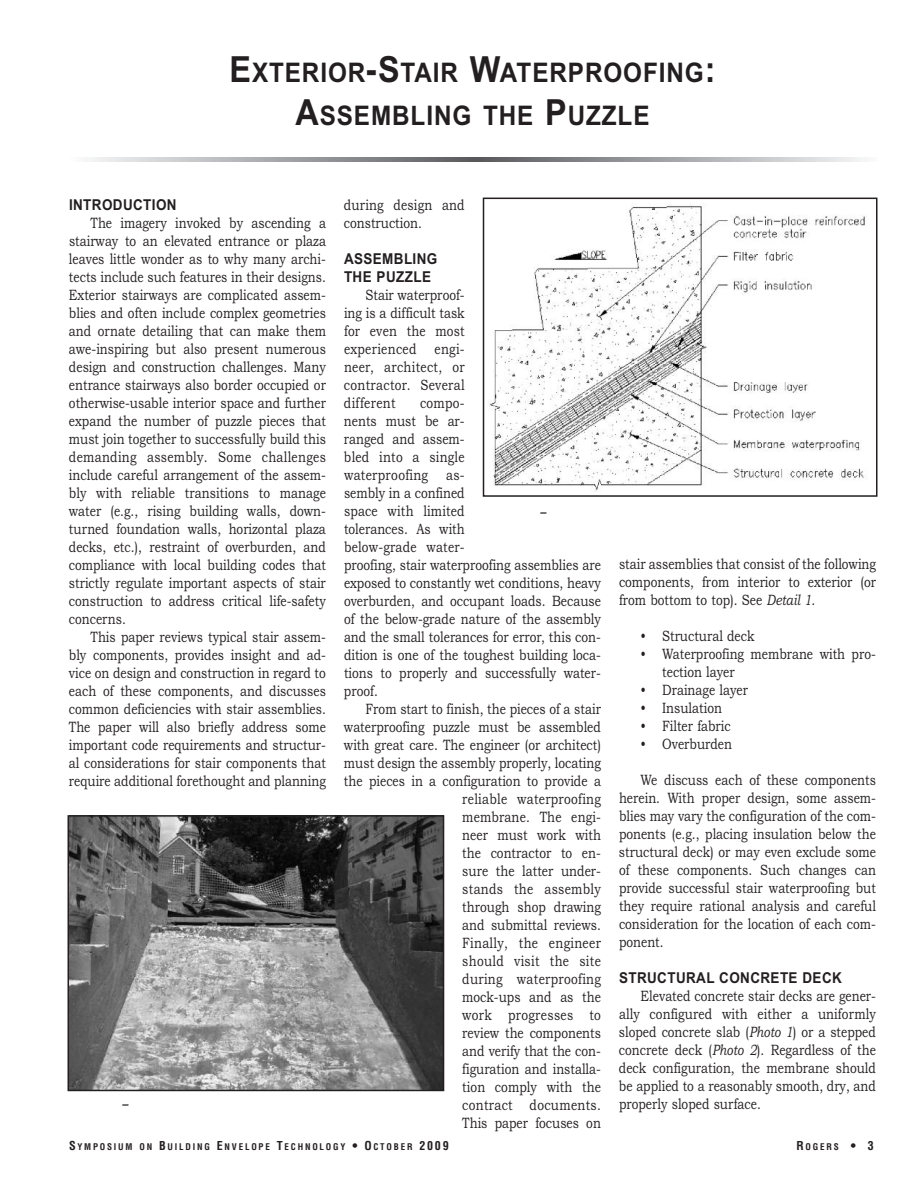
<style>
.page{position:relative;width:918px;height:1188px;background:#fff}
.page>*{position:absolute;margin:0;border:0;box-sizing:border-box;transform-origin:0 0}
.t1{font:27px/43.2px "Arial Bold MT OTF";letter-spacing:.035em;color:#231f20;text-align:center;scale:.9 1}
.t2{font:15px/18px "Bookman Old Style";color:#231f20;text-align:justify;scale:.8 1}
.t3{font:15px/18px "Arial Bold MT OTF";letter-spacing:.03em;color:#231f20;scale:.9 1}
.t4{font:italic 700 15px "Bookman Old Style";color:#57585a;scale:.8 1}
.t5{font:700 condensed 12px "Helvetica";color:#231f20}
.t6{font:700 condensed 9px "Helvetica";letter-spacing:.2em;color:#231f20}
.s1{font-size:36px}
.s2{font-style:italic}
.s3{font-size:12px}
</style>
<div class="page">
<svg style="left:89px;top:157px;width:775px;height:5px;background:#a4a5a8"></svg>
<img style="left:489px;top:203px;width:376px;height:289px">
<div style="left:483px;top:198px;width:395px;height:299px;border:2px solid #231f20"></div>
<img style="left:71px;top:818px;width:370px;height:270px">
<div style="left:68px;top:815px;width:376px;height:276px;border:2px solid #231f20"></div>
<h2 class="t1" style="left:229px;top:51px;width:542px"><span class="s1">E</span>XTERIOR<span class="s1">-S</span>TAIR <span class="s1">W</span>ATERPROOFING<span class="s1">:<br>A</span>SSEMBLING THE <span class="s1">P</span>UZZLE</h2>
<h5 class="t3" style="left:69px;top:196px;width:121px">INTRODUCTION</h5>
<p class="t2" style="left:69px;top:214px;width:323px;text-indent:22px">The imagery invoked by ascending a stairway to an elevated entrance or plaza leaves little wonder as to why many archi&shy;tects include such features in their designs.<br>Exterior stairways are complicated assem&shy;blies and often include complex geometries and ornate detailing that can make them awe-inspiring but also present numerous design and construction challenges. Many entrance stairways also border occupied or otherwise-usable interior space and further expand the number of puzzle pieces that must join together to successfully build this demanding assembly. Some challenges include careful arrangement of the assem&shy;bly with reliable transitions to manage water (e.g., rising building walls, down&shy;turned foundation walls, horizontal plaza decks, etc.), restraint of overburden, and compliance with local building codes that strictly regulate important aspects of stair construction to address critical life-safety concerns.</p>
<p class="t2" style="left:69px;top:628px;width:323px;text-indent:22px">This paper reviews typical stair assem&shy;bly components, provides insight and ad&shy;vice on design and construction in regard to each of these components, and discusses common deficiencies with stair assemblies.<br>The paper will also briefly address some important code requirements and structur&shy;al considerations for stair components that require additional forethought and planning</p>
<p class="t2" style="left:344px;top:196px;width:152px">during design and construction.</p>
<h5 class="t3" style="left:344px;top:250px;width:105px">ASSEMBLING<br>THE PUZZLE</h5>
<p class="t2" style="left:344px;top:286px;width:152px;text-indent:22px">Stair waterproof&shy;ing is a difficult task for even the most experienced engi&shy;neer, architect, or contractor. Several different</p>
<p class="t2" style="left:344px;top:394px;width:323px;text-align:left;text-indent:76px">compo-<br>nents must be ar-<br>ranged and assem-<br>bled into a single<br>waterproofing as-<br>sembly in a confined<br>space with limited<br>tolerances. As with<br>below-grade water-<br>proofing, stair waterproofing assemblies are exposed to constantly wet conditions, heavy overburden, and occupant loads. Because of the below-grade nature of the assembly and the small tolerances for error, this con&shy;dition is one of the toughest building loca&shy;tions to properly and successfully water&shy;proof.</p>
<p class="t2" style="left:344px;top:700px;width:323px;text-align:right">From start to finish, the pieces of a stair waterproofing puzzle must be assembled with great care. The engineer (or architect) must design the assembly properly, locating the pieces in a configuration to provide a reliable waterproofing<br>membrane. The engi-<br>neer must work with<br>the contractor to en-<br>sure the latter under-<br>stands the assembly<br>through shop drawing<br>and submittal reviews.<br>Finally, the engineer<br>should visit the site<br>during waterproofing<br>mock-ups and as the<br>work progresses to<br>review the components<br>and verify that the con-<br>figuration and installa-<br>tion comply with the<br>contract documents.<br>This paper focuses on</p>
<p class="t4" style="left:540px;top:503px;width:9px">–</p>
<p class="t2" style="left:619px;top:555px;width:323px">stair assemblies that consist of the following components, from interior to exterior (or from bottom to top). See <span class="s2">Detail 1</span>.</p>
<p class="t2" style="left:641px;top:627px;width:144px">• Structural deck</p>
<p class="t2" style="left:662px;top:645px;width:269px;text-indent:-22px">• Waterproofing membrane with pro&shy;tection layer</p>
<p class="t2" style="left:641px;top:681px;width:136px">• Drainage layer</p>
<p class="t2" style="left:641px;top:699px;width:103px">• Insulation</p>
<p class="t2" style="left:641px;top:717px;width:114px">• Filter fabric</p>
<p class="t2" style="left:641px;top:735px;width:116px">• Overburden</p>
<p class="t2" style="left:619px;top:771px;width:323px;text-indent:22px">We discuss each of these components herein. With proper design, some assem&shy;blies may vary the configuration of the com&shy;ponents (e.g., placing insulation below the structural deck) or may even exclude some of these components. Such changes can provide successful stair waterproofing but they require rational analysis and careful consideration for the location of each com&shy;ponent.</p>
<h5 class="t3" style="left:619px;top:969px;width:249px">STRUCTURAL CONCRETE DECK</h5>
<p class="t2" style="left:619px;top:987px;width:323px;text-indent:22px">Elevated concrete stair decks are gener&shy;ally configured with either a uniformly sloped concrete slab (<span class="s2">Photo 1</span>) or a stepped concrete deck (<span class="s2">Photo 2</span>). Regardless of the deck configuration, the membrane should be applied to a reasonably smooth, dry, and properly sloped surface.</p>
<p class="t6" style="left:797px;top:1142px;width:61px"><span class="s3">R</span>OGERS <span class="s3">•</span></p>
<p class="t4" style="left:122px;top:1095px;width:9px">–</p>
<p class="t6" style="left:69px;top:1142px;width:381px"><span class="s3">S</span>YMPOSIUM ON <span class="s3">B</span>UILDING <span class="s3">E</span>NVELOPE <span class="s3">T</span>ECHNOLOGY <span class="s3">• O</span>CTOBER <span class="s3">2009</span></p>
<p class="t5" style="left:868px;top:1139px;width:7px">3</p>
</div>
